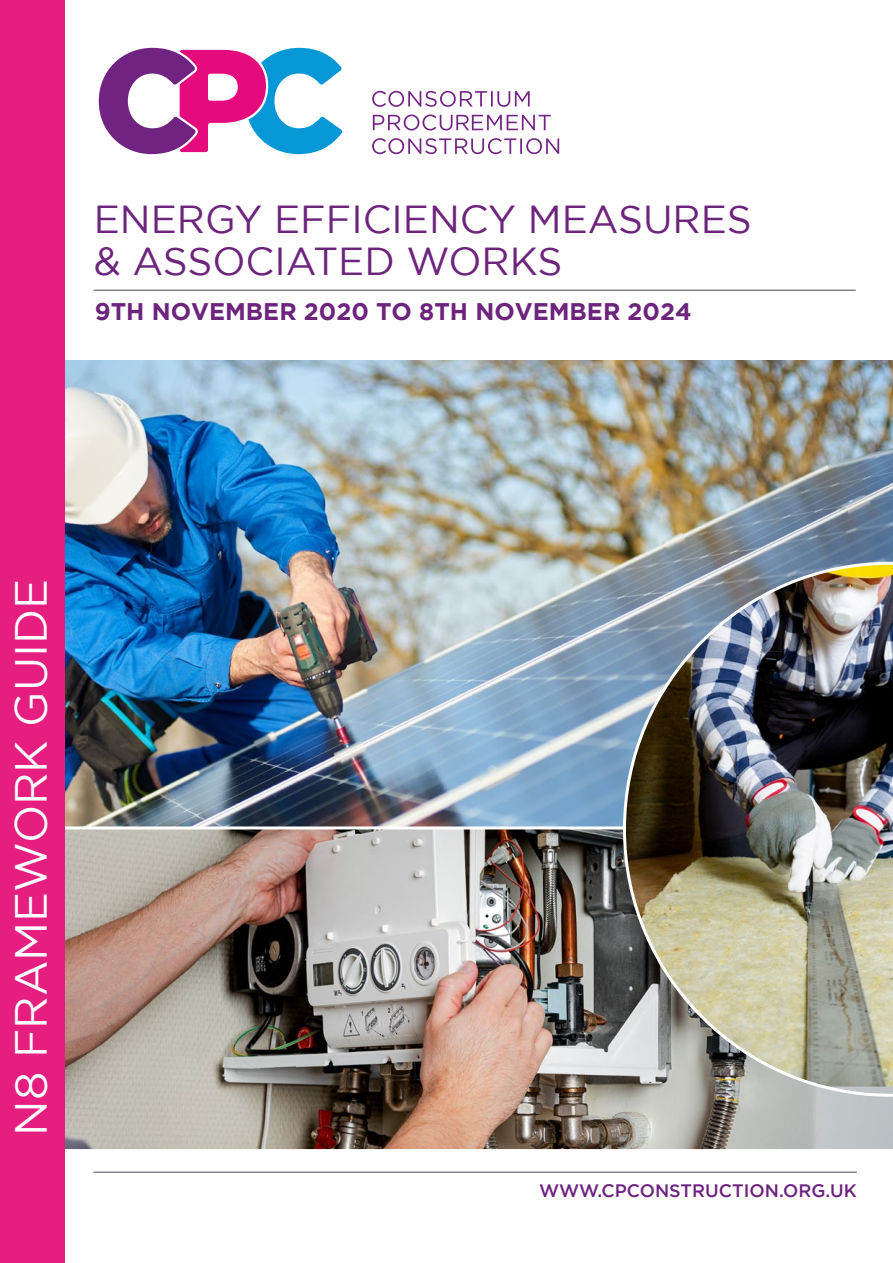
<style>
.page{position:relative;width:893px;height:1263px;background:#fff}
.page>*{position:absolute;margin:0;border:0;box-sizing:border-box;transform-origin:0 0}
.t1{font:45px "Gotham";color:#fff}
.t2{font:39px/42px "Gotham";color:#6d247c}
.t3{font:700 24px "Gotham";color:#6d247c}
.t4{font:500 18px "Gotham";color:#6d237f}
</style>
<div class="page">
<img style="left:65px;top:360px;width:828px;height:466px">
<img style="left:65px;top:826px;width:828px;height:324px">
<img style="left:623px;top:562px;width:270px;height:535px">
<hr style="left:94px;top:1171px;width:763px;height:2px;background:#818388">
<div style="left:0;top:0;width:65px;height:1263px;background:#e61e80"></div>
<svg style="left:99px;top:48px;width:244px;height:106px"></svg>
<svg style="left:372px;top:138px;width:187px;height:16px"></svg>
<svg style="left:372px;top:91px;width:158px;height:16px"></svg>
<svg style="left:373px;top:115px;width:178px;height:15px"></svg>
<hr style="left:94px;top:289px;width:762px;height:2px;background:#818388">
<p class="t2" style="left:94px;top:198px;width:660px">ENERGY EFFICIENCY MEASURES &amp; ASSOCIATED WORKS</p>
<p class="t3" style="left:95px;top:298px;width:598px">9TH NOVEMBER 2020 TO 8TH NOVEMBER 2024</p>
<p class="t1" style="left:6px;top:1136px;width:558px;rotate:-90deg">N8 FRAMEWORK GUIDE</p>
<p class="t4" style="left:539px;top:1180px;width:319px">WWW.CPCONSTRUCTION.ORG.UK</p>
</div>
